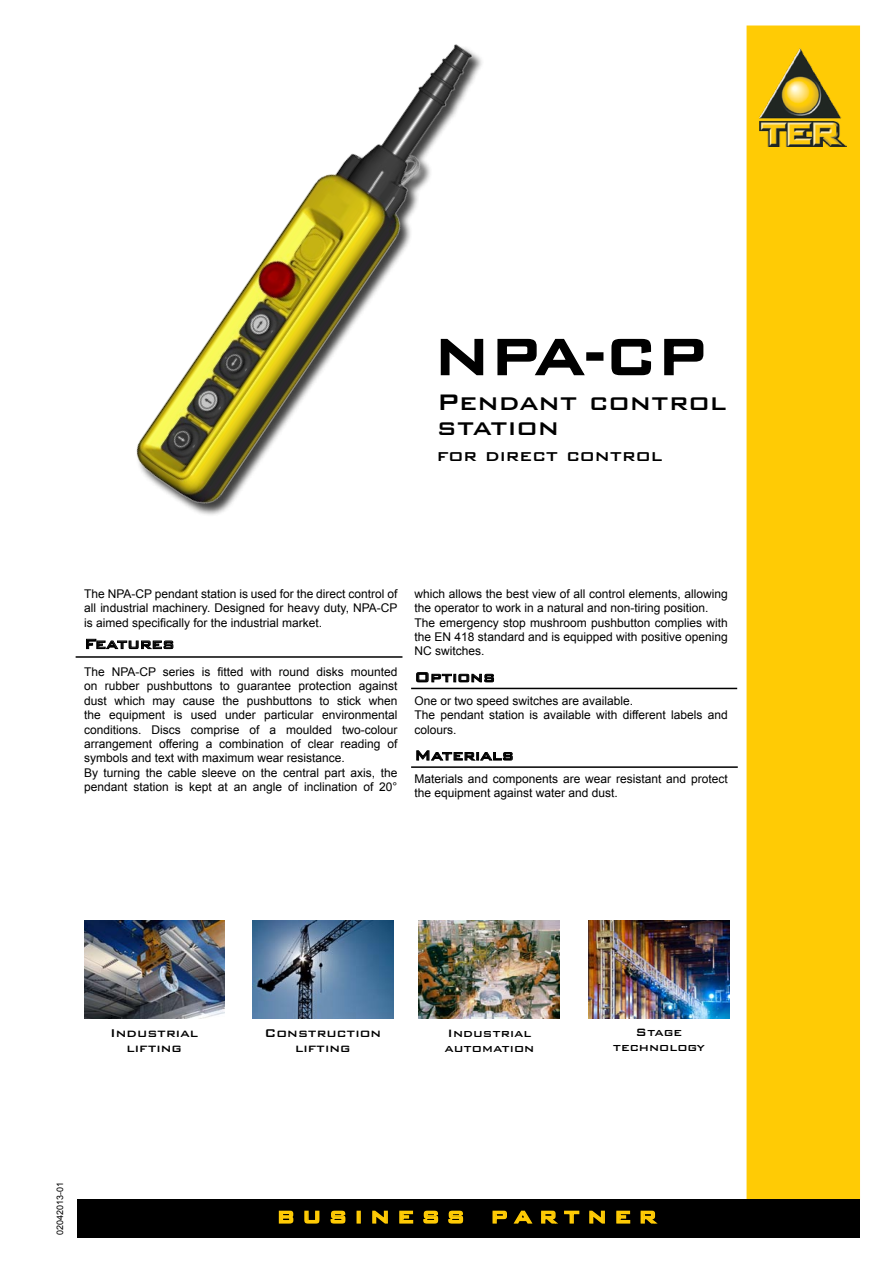
<style>
.page{position:relative;width:893px;height:1263px;background:#fff}
.page>*{position:absolute;margin:0;border:0;box-sizing:border-box;transform-origin:0 0}
.t1{font:500 67.5px "Bank Gothic BT";color:#000}
.t2{font:500 30px/25.5px "Bank Gothic BT";color:#000}
.t3{font:500 27px "Bank Gothic BT";letter-spacing:.29em;color:#ffcb05}
.t4{font:500 21px "Bank Gothic BT";color:#000}
.t5{font:500 18px "Bank Gothic BT";color:#000}
.t6{font:500 15px/15px "Bank Gothic BT";color:#000;text-align:center}
.t7{font:500 14.25px/15px "Bank Gothic BT";color:#000;text-align:center}
.t8{font:12px/14.4px "Arial";color:#000}
.t9{font:9px "Arial";color:#000}
</style>
<div class="page">
<svg style="left:531px;top:338px;width:54px;height:38px"></svg>
<div style="left:586px;top:352px;width:17px;height:9px;border:2px solid #000"></div>
<svg style="left:611px;top:338px;width:41px;height:38px"></svg>
<svg style="left:664px;top:338px;width:40px;height:38px"></svg>
<div style="left:746px;top:26px;width:114px;height:1173px;background:#ffcb05;border:2px solid #ffcb05"></div>
<img style="left:760px;top:48px;width:87px;height:99px">
<div style="left:78px;top:1199px;width:782px;height:38px;background:#000"></div>
<svg style="left:278px;top:1210px;width:16px;height:14px"></svg>
<svg style="left:304px;top:1210px;width:16px;height:14px"></svg>
<svg style="left:330px;top:1210px;width:16px;height:14px"></svg>
<div style="left:357px;top:1211px;width:4px;height:12px;border:2px solid #ffcb05"></div>
<svg style="left:372px;top:1210px;width:16px;height:14px"></svg>
<svg style="left:399px;top:1210px;width:15px;height:14px"></svg>
<svg style="left:423px;top:1210px;width:16px;height:14px"></svg>
<svg style="left:448px;top:1210px;width:16px;height:14px"></svg>
<svg style="left:492px;top:1210px;width:41px;height:14px"></svg>
<svg style="left:541px;top:1210px;width:39px;height:14px"></svg>
<svg style="left:589px;top:1210px;width:16px;height:14px"></svg>
<svg style="left:616px;top:1210px;width:15px;height:14px"></svg>
<svg style="left:640px;top:1210px;width:18px;height:14px"></svg>
<img style="left:136px;top:44px;width:395px;height:471px">
<svg style="left:86px;top:639px;width:88px;height:10px"></svg>
<svg style="left:416px;top:672px;width:78px;height:11px"></svg>
<svg style="left:416px;top:750px;width:97px;height:11px"></svg>
<hr style="left:76px;top:656px;width:326px;height:2px;background:#000">
<hr style="left:411px;top:688px;width:326px;height:1px;background:#000">
<hr style="left:411px;top:766px;width:327px;height:2px;background:#000">
<img style="left:253px;top:920px;width:140px;height:99px">
<img style="left:84px;top:920px;width:141px;height:99px">
<img style="left:588px;top:920px;width:141px;height:99px">
<img style="left:419px;top:920px;width:140px;height:99px">
<h1 class="t1" style="left:433px;top:320px;width:275px">NPA-CP</h1>
<h2 class="t2" style="left:437px;top:388px;width:291px">Pendant control station</h2>
<h3 class="t4" style="left:437px;top:444px;width:227px">for direct control</h3>
<p class="t8" style="left:84px;top:586px;width:315px;text-align:justify">The NPA-CP pendant station is used for the direct control of all industrial machinery. Designed for heavy duty, NPA-CP is aimed specifically for the industrial market.</p>
<h3 class="t5" style="left:84px;top:634px;width:92px">Features</h3>
<p class="t8" style="left:84px;top:665px;width:315px">The NPA-CP series is fitted with round disks mounted on rubber pushbuttons to guarantee protection against dust which may cause the pushbuttons to stick when the equipment is used under particular environmental conditions. Discs comprise of a moulded two-colour arrangement offering a combination of clear reading of symbols and text with maximum wear resistance.<br>By turning the cable sleeve on the central part axis, the pendant station is kept at an angle of inclination of 20°</p>
<p class="t8" style="left:414px;top:586px;width:315px">which allows the best view of all control elements, allowing the operator to work in a natural and non-tiring position.<br>The emergency stop mushroom pushbutton complies with the EN 418 standard and is equipped with positive opening NC switches.</p>
<h3 class="t5" style="left:414px;top:667px;width:82px">Options</h3>
<p class="t8" style="left:414px;top:693px;width:315px">One or two speed switches are available.<br>The pendant station is available with different labels and colours.</p>
<h3 class="t5" style="left:414px;top:745px;width:101px">Materials</h3>
<p class="t8" style="left:414px;top:772px;width:315px">Materials and components are wear resistant and protect the equipment against water and dust.</p>
<p class="t6" style="left:110px;top:1025px;width:90px">Industrial lifting</p>
<p class="t7" style="left:613px;top:1024px;width:94px">Stage technology</p>
<p class="t7" style="left:444px;top:1025px;width:91px;text-align:left">Industrial automation</p>
<p class="t6" style="left:265px;top:1026px;width:118px">Construction lifting</p>
<p class="t9" style="left:54px;top:1235px;width:55px;rotate:-90deg">02042013-01</p>
<h3 class="t3" style="left:277px;top:1201px;width:381px">business partner</h3>
</div>
